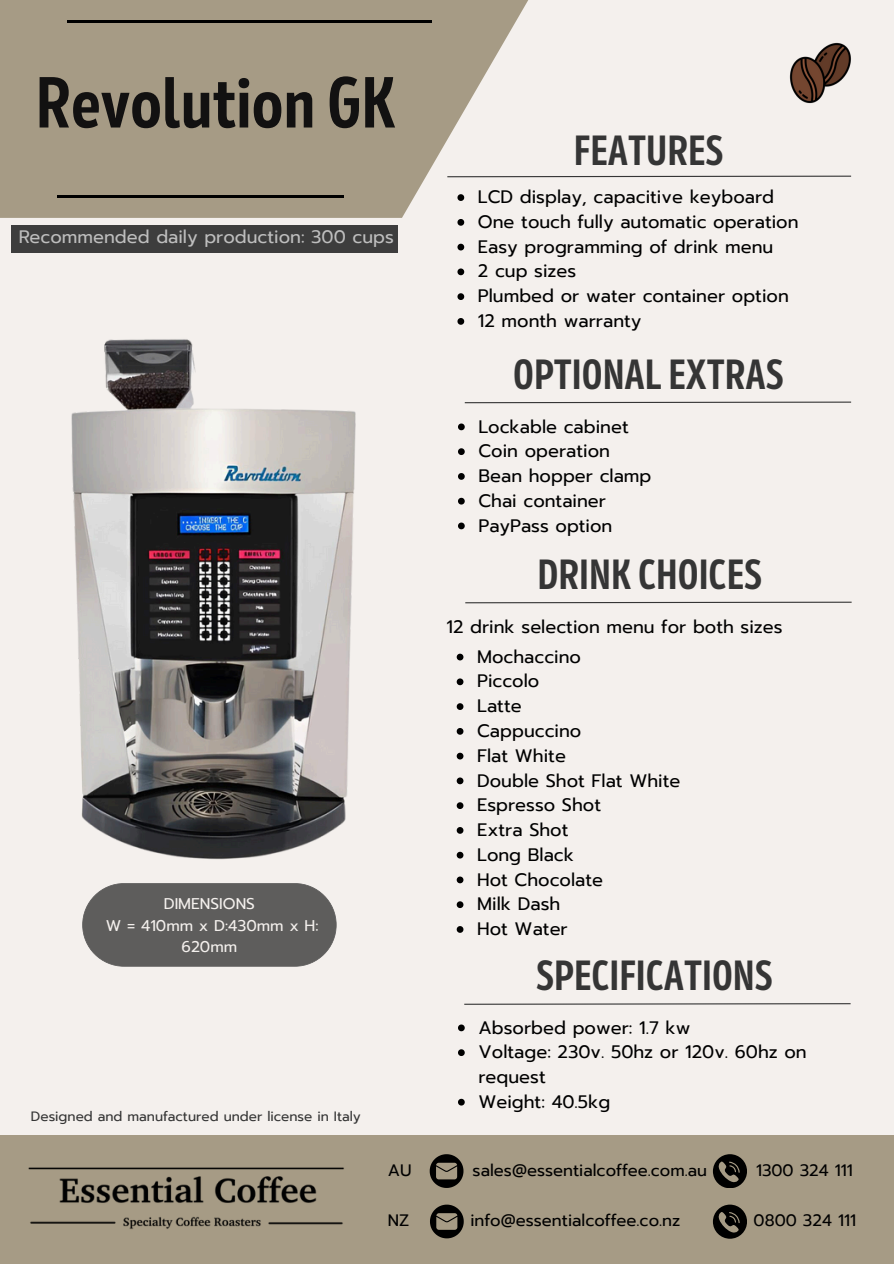
<style>
.page{position:relative;width:894px;height:1264px;background:#fff}
.page>*{position:absolute;margin:0;border:0;box-sizing:border-box;transform-origin:0 0}
.t1{font:700 72px "Mozer";color:#121111}
.t2{font:700 42.15px "Mozer";color:#353535}
.t3{font:18px/24.8px "Prompt";color:#000}
.t4{font:18px "Prompt";color:#fff}
.t5{font:16.5px "Prompt";color:#000}
.t6{font:15.45px/21.3px "Prompt";color:#f4f0ed;text-align:center}
.t7{font:13.5px "Prompt";color:#353535}
</style>
<div class="page">
<div style="left:0;top:0;width:893px;height:1263px;background:#f4f0ed"></div>
<svg style="left:528px;top:175px;width:324px;height:3px"></svg>
<svg style="left:464px;top:401px;width:388px;height:3px"></svg>
<svg style="left:457px;top:219px;width:7px;height:7px"></svg>
<svg style="left:457px;top:244px;width:7px;height:6px"></svg>
<svg style="left:457px;top:268px;width:7px;height:7px"></svg>
<svg style="left:457px;top:293px;width:7px;height:7px"></svg>
<svg style="left:457px;top:318px;width:7px;height:7px"></svg>
<svg style="left:458px;top:423px;width:6px;height:7px"></svg>
<svg style="left:458px;top:448px;width:6px;height:7px"></svg>
<svg style="left:458px;top:473px;width:6px;height:7px"></svg>
<svg style="left:458px;top:498px;width:6px;height:6px"></svg>
<svg style="left:458px;top:522px;width:6px;height:7px"></svg>
<svg style="left:465px;top:601px;width:387px;height:3px"></svg>
<svg style="left:456px;top:653px;width:7px;height:7px"></svg>
<svg style="left:456px;top:678px;width:7px;height:7px"></svg>
<svg style="left:456px;top:703px;width:7px;height:7px"></svg>
<svg style="left:456px;top:728px;width:7px;height:6px"></svg>
<svg style="left:456px;top:752px;width:7px;height:7px"></svg>
<svg style="left:456px;top:777px;width:7px;height:7px"></svg>
<svg style="left:456px;top:802px;width:7px;height:7px"></svg>
<svg style="left:456px;top:827px;width:7px;height:6px"></svg>
<svg style="left:456px;top:851px;width:7px;height:7px"></svg>
<svg style="left:456px;top:876px;width:7px;height:7px"></svg>
<svg style="left:456px;top:901px;width:7px;height:7px"></svg>
<svg style="left:456px;top:926px;width:7px;height:6px"></svg>
<svg style="left:82px;top:883px;width:254px;height:83px;background:#686766"></svg>
<div style="left:0;top:1135px;width:893px;height:128px;background:#a69b85"></div>
<img style="left:28px;top:1167px;width:316px;height:62px">
<svg style="left:430px;top:1204px;width:33px;height:34px"></svg>
<svg style="left:429px;top:1154px;width:34px;height:33px"></svg>
<svg style="left:712px;top:1154px;width:34px;height:33px"></svg>
<svg style="left:712px;top:1204px;width:34px;height:34px"></svg>
<svg style="left:0;top:0;width:528px;height:218px;background:#aea490"></svg>
<hr style="left:57px;top:195px;width:286px;height:2px;background:#000">
<hr style="left:68px;top:20px;width:363px;height:3px;background:#000">
<div style="left:11px;top:225px;width:387px;height:27px;background:#3d3d3d"></div>
<img style="left:789px;top:42px;width:62px;height:62px">
<img style="left:71px;top:339px;width:285px;height:521px">
<svg style="left:458px;top:1024px;width:6px;height:7px"></svg>
<svg style="left:458px;top:1049px;width:6px;height:7px"></svg>
<svg style="left:458px;top:1098px;width:6px;height:7px"></svg>
<svg style="left:464px;top:1003px;width:387px;height:2px"></svg>
<p class="t1" style="left:36px;top:60px;width:362px">Revolution GK</p>
<p class="t4" style="left:18px;top:223px;width:377px">Recommended daily production: 300 cups</p>
<p class="t6" style="left:106px;top:893px;width:214px">DIMENSIONS<br>W = 410mm x D:430mm x H:<br>620mm</p>
<p class="t7" style="left:31px;top:1106px;width:331px">Designed and manufactured under license in Italy</p>
<p class="t2" style="left:573px;top:125px;width:151px">FEATURES</p>
<p class="t3" style="left:478px;top:185px;width:297px">LCD display, capacitive keyboard</p>
<h1 class="t3" style="left:478px;top:209px;width:322px">One touch fully automatic operation</h1>
<p class="t3" style="left:478px;top:234px;width:297px">Easy programming of drink menu</p>
<p class="t3" style="left:478px;top:259px;width:100px">2 cup sizes</p>
<h2 class="t3" style="left:478px;top:284px;width:312px">Plumbed or water container option</h2>
<p class="t3" style="left:478px;top:308px;width:165px">12 month warranty</p>
<p class="t2" style="left:513px;top:349px;width:272px">OPTIONAL EXTRAS</p>
<p class="t3" style="left:478px;top:414px;width:152px">Lockable cabinet</p>
<p class="t3" style="left:478px;top:439px;width:133px">Coin operation</p>
<p class="t3" style="left:478px;top:463px;width:174px">Bean hopper clamp</p>
<p class="t3" style="left:478px;top:488px;width:129px">Chai container</p>
<p class="t3" style="left:478px;top:513px;width:135px">PayPass option</p>
<h3 class="t2" style="left:537px;top:549px;width:226px">DRINK CHOICES</h3>
<p class="t3" style="left:446px;top:614px;width:337px">12 drink selection menu for both sizes</p>
<h2 class="t3" style="left:477px;top:644px;width:105px">Mochaccino</h2>
<p class="t3" style="left:477px;top:669px;width:64px">Piccolo</p>
<p class="t3" style="left:477px;top:693px;width:46px">Latte</p>
<p class="t3" style="left:477px;top:718px;width:106px">Cappuccino</p>
<p class="t3" style="left:477px;top:743px;width:90px">Flat White</p>
<p class="t3" style="left:477px;top:768px;width:205px">Double Shot Flat White</p>
<h2 class="t3" style="left:477px;top:792px;width:125px">Espresso Shot</h2>
<h3 class="t3" style="left:477px;top:817px;width:93px">Extra Shot</h3>
<p class="t3" style="left:477px;top:842px;width:98px">Long Black</p>
<p class="t3" style="left:477px;top:867px;width:127px">Hot Chocolate</p>
<p class="t3" style="left:477px;top:891px;width:85px">Milk Dash</p>
<p class="t3" style="left:477px;top:916px;width:92px">Hot Water</p>
<p class="t2" style="left:536px;top:950px;width:238px">SPECIFICATIONS</p>
<p class="t3" style="left:478px;top:1015px;width:213px">Absorbed power: 1.7 kw</p>
<h4 class="t3" style="left:478px;top:1039px;width:330px">Voltage: 230v. 50hz or 120v. 60hz on request</h4>
<h2 class="t3" style="left:478px;top:1089px;width:133px">Weight: 40.5kg</h2>
<p class="t5" style="left:387px;top:1157px;width:25px">AU</p>
<p class="t5" style="left:472px;top:1157px;width:236px">sales@essentialcoffee.com.au</p>
<p class="t5" style="left:755px;top:1157px;width:98px">1300 324 111</p>
<p class="t5" style="left:387px;top:1207px;width:23px">NZ</p>
<p class="t5" style="left:470px;top:1207px;width:211px">info@essentialcoffee.co.nz</p>
<p class="t5" style="left:753px;top:1207px;width:104px">0800 324 111</p>
</div>
